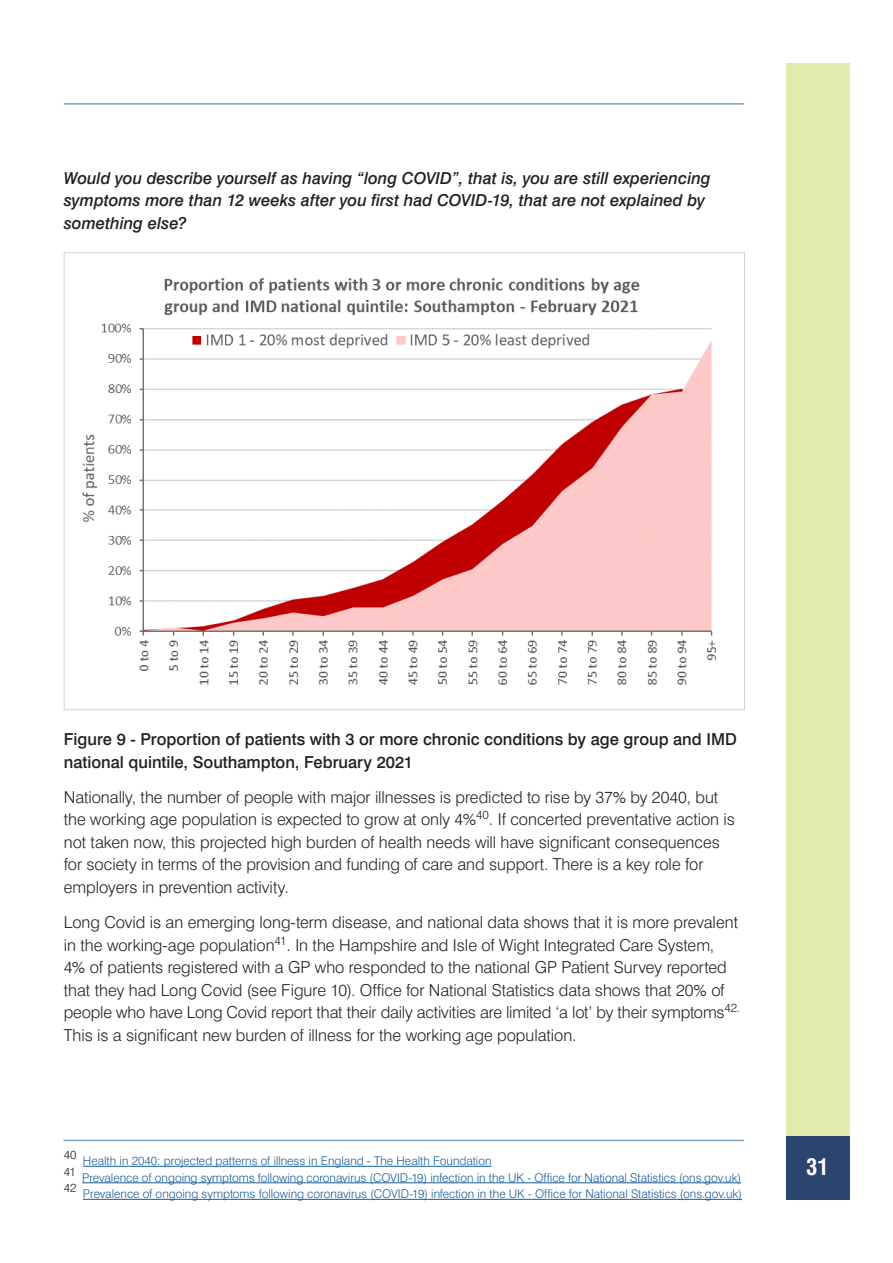
<style>
.page{position:relative;width:893px;height:1263px;background:#fff}
.page>*{position:absolute;margin:0;border:0;box-sizing:border-box;transform-origin:0 0}
.t1{font:700 condensed 22.5px "Swiss 721 BT";color:#fff}
.t2{font:300 16.5px/22.5px "Swiss 721 BT";color:#231f20}
.t3{font:italic 500 16.5px/22.5px "Swiss 721 BT";color:#231f20}
.t4{font:500 16.5px/22.5px "Swiss 721 BT";color:#231f20}
.t5{font:300 12px "Swiss 721 BT";color:#175d9e}
.t6{font:300 12px "Swiss 721 BT";color:#231f20}
</style>
<div class="page">
<div style="left:786px;top:64px;width:63px;height:1135px;background:#e3ecae"></div>
<hr style="left:83px;top:1166px;width:409px;height:1px;background:#175d9e">
<hr style="left:82px;top:1182px;width:659px;height:1px;background:#175d9e">
<hr style="left:83px;top:1199px;width:659px;height:1px;background:#175d9e">
<div style="left:786px;top:1136px;width:63px;height:64px;background:#2b466e"></div>
<hr style="left:64px;top:103px;width:680px;height:2px;background:#76a0c4">
<img style="left:82px;top:278px;width:635px;height:407px">
<hr style="left:63px;top:1140px;width:681px;height:1px;background:#76a0c4">
<p class="t3" style="left:64px;top:166px;width:648px">Would you describe yourself as having “long COVID”, that is, you are still experiencing symptoms more than 12 weeks after you first had COVID-19, that are not explained by something else?</p>
<p class="t4" style="left:64px;top:728px;width:675px">Figure 9 - Proportion of patients with 3 or more chronic conditions by age group and IMD national quintile, Southampton, February 2021</p>
<p class="t2" style="left:64px;top:785px;width:673px">Nationally, the number of people with major illnesses is predicted to rise by 37% by 2040, but the working age population is expected to grow at only 4%<sup>40</sup>. If concerted preventative action is not taken now, this projected high burden of health needs will have significant consequences for society in terms of the provision and funding of care and support. There is a key role for employers in prevention activity.</p>
<p class="t2" style="left:64px;top:911px;width:678px">Long Covid is an emerging long-term disease, and national data shows that it is more prevalent in the working-age population<sup>41</sup>. In the Hampshire and Isle of Wight Integrated Care System,<br>4% of patients registered with a GP who responded to the national GP Patient Survey reported that they had Long Covid (see Figure 10). Office for National Statistics data shows that 20% of people who have Long Covid report that their daily activities are limited ‘a lot’ by their symptoms<sup>42.<br></sup>This is a significant new burden of illness for the working age population.</p>
<p class="t6" style="left:64px;top:1148px;width:14px">40</p>
<p class="t5" style="left:83px;top:1154px;width:410px">Health in 2040: projected patterns of illness in England - The Health Foundation</p>
<p class="t6" style="left:64px;top:1164px;width:13px">41</p>
<p class="t5" style="left:82px;top:1170px;width:661px">Prevalence of ongoing symptoms following coronavirus (COVID-19) infection in the UK - Office for National Statistics (ons.gov.uk)</p>
<p class="t6" style="left:64px;top:1181px;width:14px">42</p>
<p class="t5" style="left:83px;top:1187px;width:661px">Prevalence of ongoing symptoms following coronavirus (COVID-19) infection in the UK - Office for National Statistics (ons.gov.uk)</p>
<p class="t1" style="left:806px;top:1153px;width:24px">31</p>
</div>
